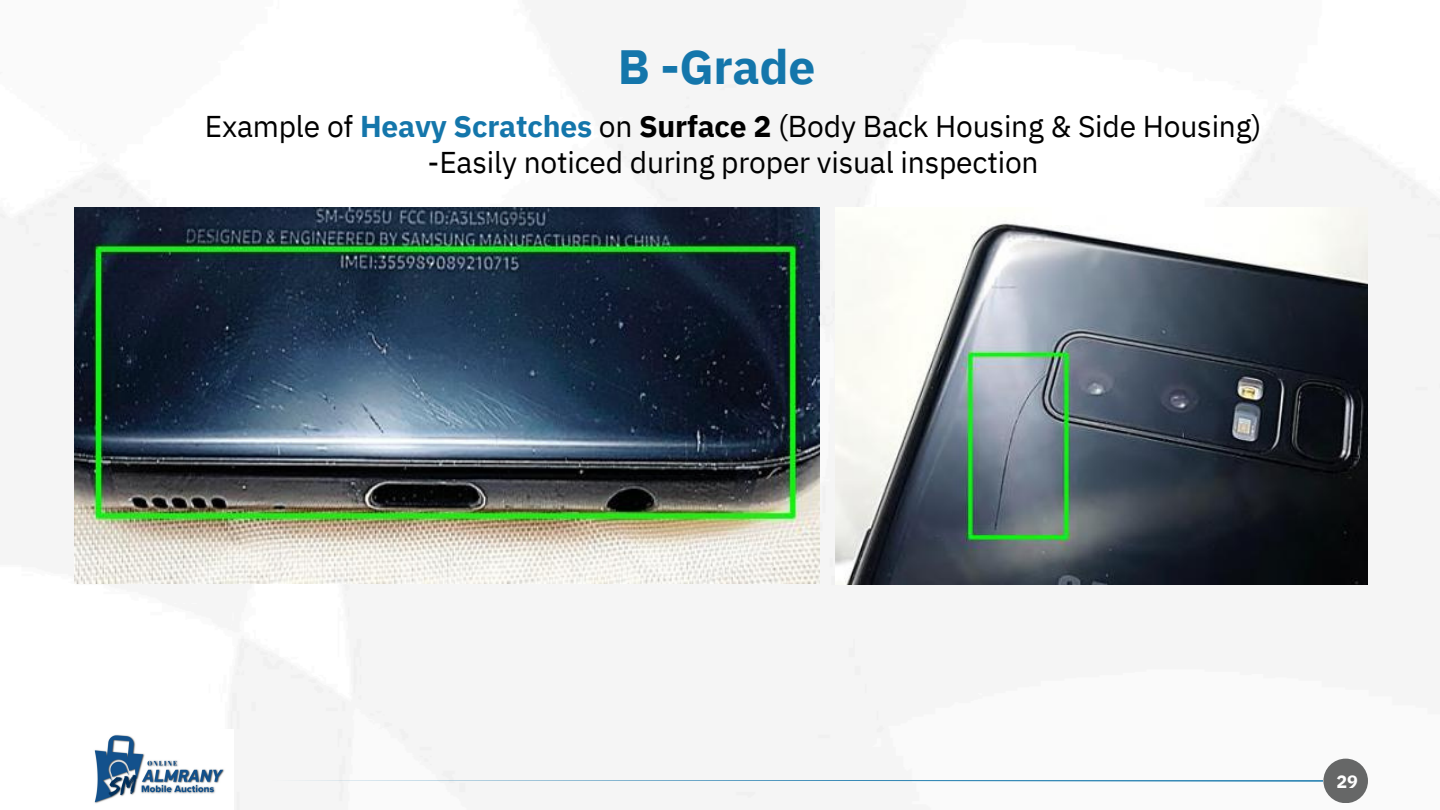
<style>
.page{position:relative;width:1440px;height:810px;background:#fff}
.page>*{position:absolute;margin:0;border:0;box-sizing:border-box;transform-origin:0 0}
.t1{font:700 48px "IBM Plex Sans";letter-spacing:-.005em;color:#1476ab}
.t2{font:30px/36px "IBM Plex Sans";letter-spacing:-.005em;color:#000;text-align:center}
.t3{font:700 18px "IBM Plex Sans";color:#fff}
.s1{font-weight:700;color:#1476ab}
.s2{font-weight:700}
</style>
<div class="page">
<div style="left:1323px;top:759px;width:45px;height:44px;background:#666767;border-radius:50%"></div>
<svg style="left:267px;top:780px;width:1056px;height:2px"></svg>
<img style="left:74px;top:207px;width:746px;height:377px">
<img style="left:836px;top:208px;width:532px;height:377px">
<img style="left:94px;top:734px;width:131px;height:70px">
<p class="t1" style="left:618px;top:34px;width:199px">B -Grade</p>
<p class="t2" style="left:205px;top:107px;width:1058px">Example of <span class="s1">Heavy Scratches</span> on <span class="s2">Surface 2</span> (Body Back Housing &amp; Side Housing) -Easily noticed during proper visual inspection</p>
<p class="t3" style="left:1336px;top:770px;width:23px">29</p>
</div>
